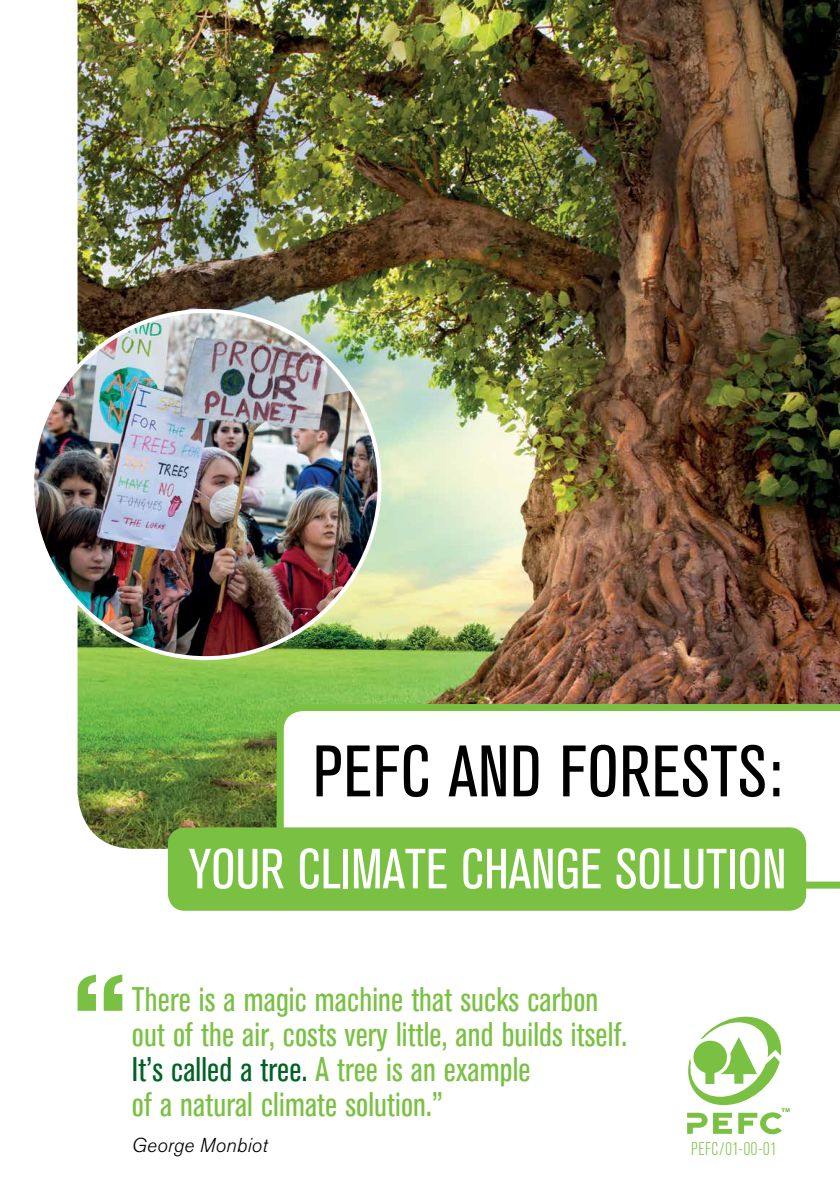
<style>
.page{position:relative;width:840px;height:1191px;background:#fff}
.page>*{position:absolute;margin:0;border:0;box-sizing:border-box;transform-origin:0 0}
.t1{font:condensed 72px "Akzidenz Grotesk BE";letter-spacing:.01em;color:#000}
.t2{font:condensed 56px "Akzidenz Grotesk BE";color:#fff}
.t3{font:condensed 34px/35px "Akzidenz Grotesk BE";letter-spacing:.005em;color:#7ac143}
.t4{font:italic 300 20px "Akzidenz Grotesk BE";letter-spacing:.01em;color:#000}
.t5{font:300 condensed 18.2px "Akzidenz Grotesk BE";letter-spacing:.035em;color:#7ac143}
.s1{color:#006225}
</style>
<div class="page">
<svg style="left:687px;top:1016px;width:102px;height:118px"></svg>
<svg style="left:77px;top:974px;width:19px;height:36px"></svg>
<svg style="left:104px;top:974px;width:18px;height:36px"></svg>
<img style="left:77px;top:0;width:762px;height:848px">
<img style="left:32px;top:311px;width:347px;height:347px;border-radius:174px">
<svg style="left:276px;top:704px;width:563px;height:184px"></svg>
<div style="left:168px;top:827px;width:637px;height:83px;background:#7ac143;border-radius:17px"></div>
<h1 class="t1" style="left:312px;top:731px;width:470px">PEFC AND FORESTS:</h1>
<h2 class="t2" style="left:189px;top:838px;width:599px">YOUR CLIMATE CHANGE SOLUTION</h2>
<p class="t3" style="left:132px;top:982px;width:496px">There is a magic machine that sucks carbon out of the air, costs very little, and builds itself.<br><span class="s1">It’s called a tree.</span> A tree is an example<br>of a natural climate solution.”</p>
<p class="t4" style="left:132px;top:1134px;width:137px">George Monbiot</p>
<p class="t5" style="left:690px;top:1139px;width:87px">PEFC/01-00-01</p>
</div>
